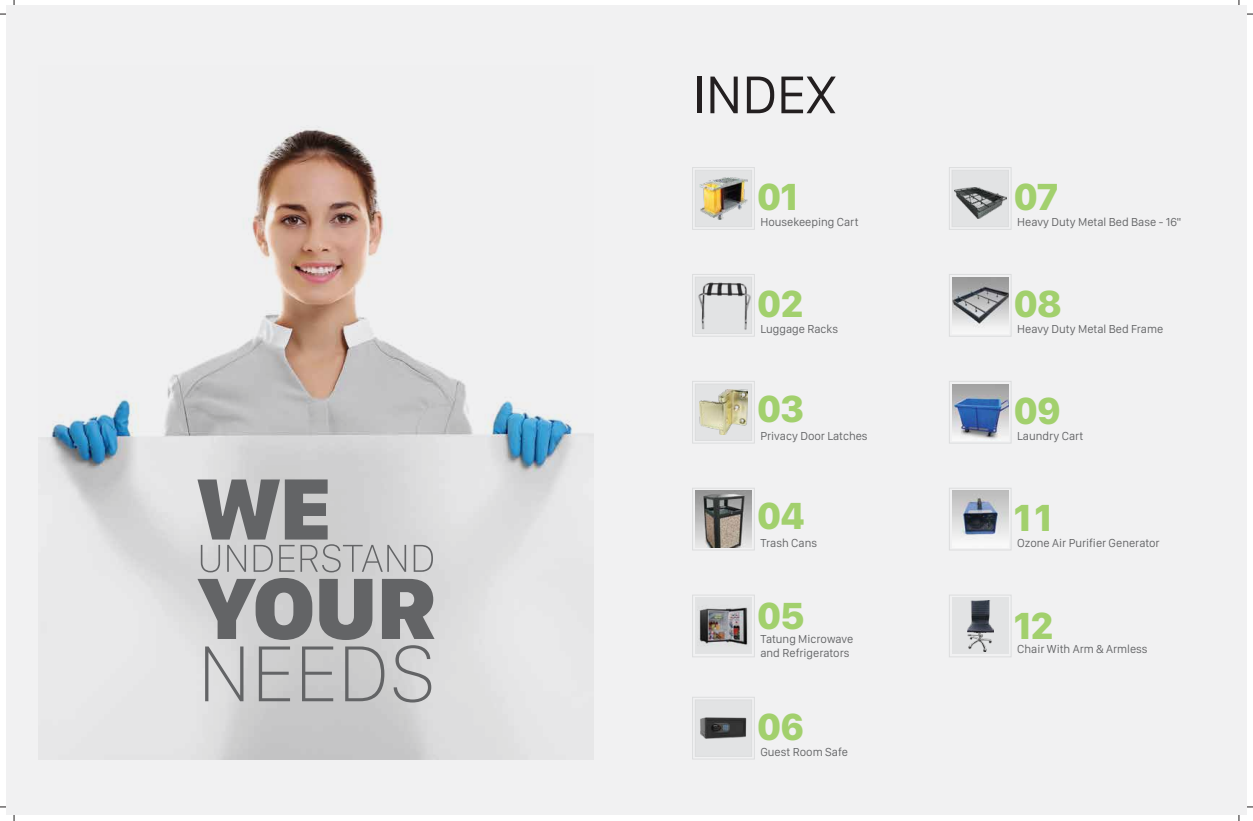
<style>
.page{position:relative;width:1253px;height:821px;background:#fff}
.page>*{position:absolute;margin:0;border:0;box-sizing:border-box;transform-origin:0 0}
.t1{font:55px "San Francisco Display";color:#231f20}
.t2{font:800 39.1px "San Francisco Display";color:#a2d06d}
.t3{font:12px/14px "San Francisco Display";color:#636466}
</style>
<div class="page">
<div style="left:6px;top:6px;width:620px;height:809px;background:#f1f1f2"></div>
<div style="left:626px;top:6px;width:621px;height:809px;background:#f1f1f2"></div>
<div style="left:694px;top:699px;width:58px;height:57px;background:#e2e3e4"></div>
<img style="left:695px;top:713px;width:57px;height:30px">
<div style="left:692px;top:696px;width:62px;height:63px;border:1px solid #dcddde"></div>
<div style="left:951px;top:170px;width:57px;height:57px;background:#e2e3e4"></div>
<img style="left:954px;top:188px;width:52px;height:30px">
<div style="left:948px;top:167px;width:63px;height:63px;border:1px solid #dcddde"></div>
<img style="left:952px;top:277px;width:56px;height:49px">
<div style="left:948px;top:274px;width:63px;height:62px;border:1px solid #dcddde"></div>
<img style="left:952px;top:384px;width:56px;height:55px">
<div style="left:948px;top:380px;width:63px;height:63px;border:1px solid #dcddde"></div>
<img style="left:952px;top:490px;width:56px;height:45px">
<div style="left:948px;top:487px;width:63px;height:63px;border:1px solid #dcddde"></div>
<img style="left:697px;top:278px;width:53px;height:54px">
<div style="left:694px;top:276px;width:58px;height:58px;border:1px solid #dcddde"></div>
<div style="left:692px;top:274px;width:62px;height:62px;border:1px solid #dcddde"></div>
<div style="left:695px;top:384px;width:56px;height:56px;background:#e2e3e4"></div>
<img style="left:699px;top:389px;width:48px;height:45px">
<div style="left:694px;top:383px;width:58px;height:57px;border:1px solid #dcddde"></div>
<div style="left:692px;top:380px;width:62px;height:63px;border:1px solid #dcddde"></div>
<img style="left:695px;top:490px;width:56px;height:57px">
<div style="left:692px;top:487px;width:62px;height:63px;border:1px solid #dcddde"></div>
<div style="left:695px;top:597px;width:56px;height:56px;background:#e2e3e4"></div>
<img style="left:699px;top:607px;width:49px;height:39px">
<div style="left:692px;top:594px;width:62px;height:63px;border:1px solid #dcddde"></div>
<div style="left:951px;top:597px;width:57px;height:56px;background:#e2e3e4"></div>
<div style="left:948px;top:594px;width:63px;height:63px;border:1px solid #dcddde"></div>
<div style="left:692px;top:167px;width:62px;height:63px;border:1px solid #dcddde"></div>
<div style="left:694px;top:170px;width:58px;height:57px;background:#e2e3e4"></div>
<img style="left:699px;top:177px;width:48px;height:43px">
<img style="left:40px;top:127px;width:553px;height:631px">
<svg style="left:197px;top:479px;width:237px;height:223px"></svg>
<img style="left:967px;top:600px;width:26px;height:50px">
<h1 class="t1" style="left:692px;top:60px;width:145px">INDEX</h1>
<h2 class="t2" style="left:757px;top:171px;width:42px">01</h2>
<p class="t3" style="left:760px;top:214px;width:99px">Housekeeping Cart</p>
<h2 class="t2" style="left:757px;top:278px;width:47px">02</h2>
<p class="t3" style="left:760px;top:321px;width:79px">Luggage Racks</p>
<h2 class="t2" style="left:757px;top:383px;width:48px">03</h2>
<p class="t3" style="left:760px;top:428px;width:109px">Privacy Door Latches</p>
<h2 class="t2" style="left:757px;top:490px;width:49px">04</h2>
<p class="t3" style="left:760px;top:535px;width:58px">Trash Cans</p>
<h2 class="t2" style="left:757px;top:590px;width:48px">05</h2>
<p class="t3" style="left:760px;top:631px;width:94px">Tatung Microwave and Refrigerators</p>
<h2 class="t2" style="left:757px;top:700px;width:48px">06</h2>
<p class="t3" style="left:760px;top:743px;width:89px">Guest Room Safe</p>
<h2 class="t2" style="left:1013px;top:171px;width:46px">07</h2>
<p class="t3" style="left:1016px;top:214px;width:165px">Heavy Duty Metal Bed Base - 16"</p>
<h2 class="t2" style="left:1013px;top:278px;width:49px">08</h2>
<p class="t3" style="left:1016px;top:321px;width:148px">Heavy Duty Metal Bed Frame</p>
<h2 class="t2" style="left:1013px;top:385px;width:48px">09</h2>
<p class="t3" style="left:1016px;top:428px;width:68px">Laundry Cart</p>
<h2 class="t2" style="left:1013px;top:492px;width:39px">11</h2>
<p class="t3" style="left:1016px;top:535px;width:144px">Ozone Air Purifier Generator</p>
<h2 class="t2" style="left:1013px;top:600px;width:41px">12</h2>
<p class="t3" style="left:1016px;top:641px;width:132px">Chair With Arm &amp; Armless</p>
</div>
